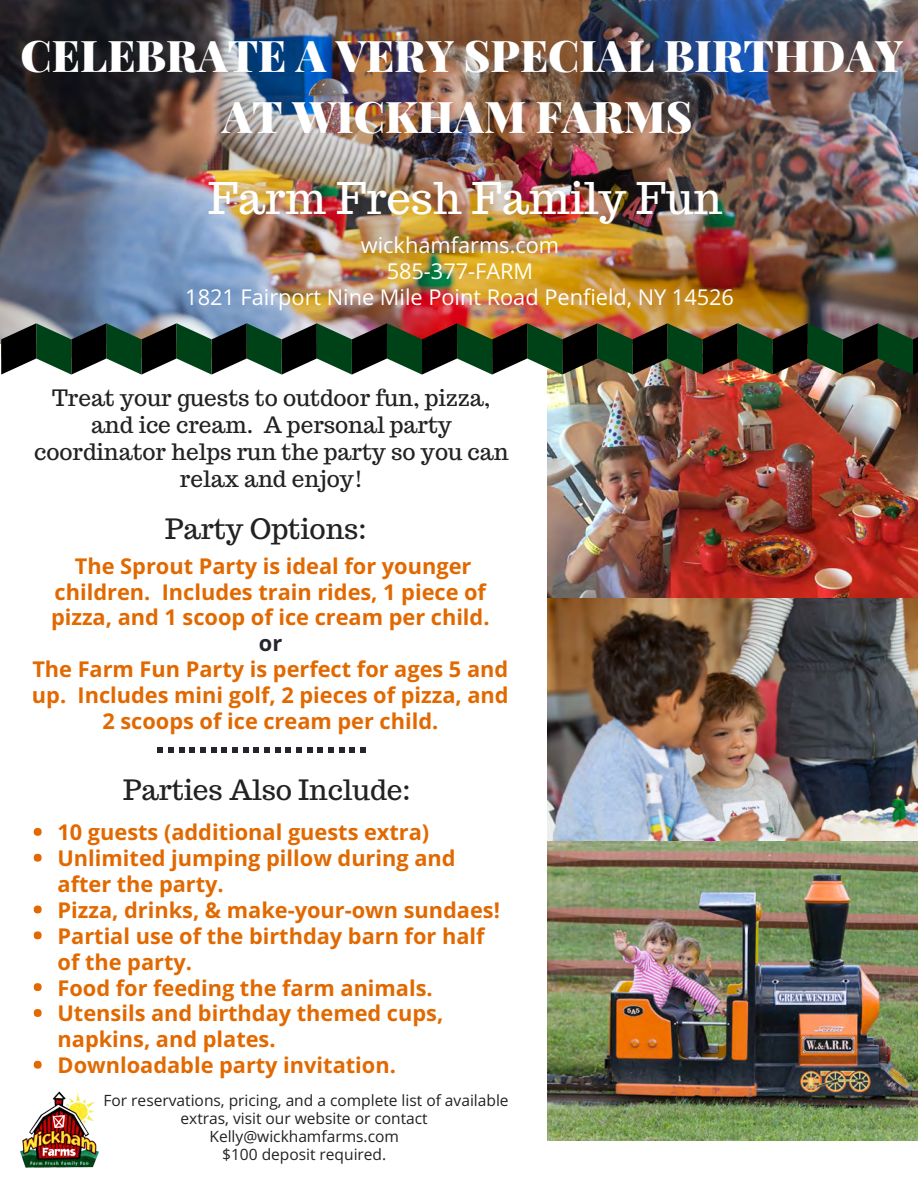
<style>
.page{position:relative;width:918px;height:1188px;background:#fff}
.page>*{position:absolute;margin:0;border:0;box-sizing:border-box;transform-origin:0 0}
.t1{font:900 43.65px/60.8px "Playfair Display";color:#fff;text-align:center}
.t2{font:43.65px "Trocchi";color:#fff}
.t3{font:28.05px "Trocchi";color:#222}
.t4{font:22.5px/27px "Trocchi";color:#222;text-align:center}
.t5{font:700 21.75px/25.8px "Open Sans";color:#e26900;text-align:center}
.t6{font:21.75px/25.8px "Open Sans";color:#fff;text-align:center}
.t7{font:700 21.75px "Open Sans";color:#28242c}
.t8{font:15.6px/18px "Open Sans";color:#222;text-align:center}
</style>
<div class="page">
<img style="left:0;top:0;width:918px;height:343px">
<div style="left:34px;top:828px;width:8px;height:8px;background:#e26900;border-radius:50%"></div>
<div style="left:34px;top:854px;width:8px;height:8px;background:#e26900;border-radius:50%"></div>
<div style="left:34px;top:906px;width:8px;height:7px;background:#e26900;border-radius:50%"></div>
<div style="left:34px;top:931px;width:8px;height:8px;background:#e26900;border-radius:50%"></div>
<div style="left:34px;top:983px;width:8px;height:8px;background:#e26900;border-radius:50%"></div>
<div style="left:34px;top:1009px;width:8px;height:8px;background:#e26900;border-radius:50%"></div>
<div style="left:34px;top:1061px;width:8px;height:8px;background:#e26900;border-radius:50%"></div>
<img style="left:548px;top:375px;width:370px;height:766px">
<img style="left:20px;top:1091px;width:79px;height:77px">
<svg style="left:350px;top:747px;width:16px;height:6px"></svg>
<svg style="left:318px;top:747px;width:26px;height:6px"></svg>
<svg style="left:158px;top:747px;width:26px;height:6px"></svg>
<svg style="left:254px;top:747px;width:26px;height:6px"></svg>
<svg style="left:286px;top:747px;width:26px;height:6px"></svg>
<svg style="left:222px;top:747px;width:26px;height:6px"></svg>
<svg style="left:190px;top:747px;width:26px;height:6px"></svg>
<img style="left:1px;top:323px;width:917px;height:52px">
<h1 class="t1" style="left:21px;top:23px;width:884px">CELEBRATE A VERY SPECIAL BIRTHDAY<br>AT WICKHAM FARMS</h1>
<h1 class="t2" style="left:208px;top:169px;width:516px">Farm Fresh Family Fun</h1>
<p class="t6" style="left:185px;top:232px;width:550px">wickhamfarms.com<br>585-377-FARM<br>1821 Fairport Nine Mile Point Road Penfield, NY 14526</p>
<p class="t4" style="left:34px;top:384px;width:476px">Treat your guests to outdoor fun, pizza, and ice cream. A personal party coordinator helps run the party so you can relax and enjoy!</p>
<p class="t3" style="left:165px;top:511px;width:203px">Party Options:</p>
<p class="t5" style="left:51px;top:552px;width:440px">The Sprout Party is ideal for younger children. Includes train rides, 1 piece of pizza, and 1 scoop of ice cream per child.</p>
<p class="t7" style="left:259px;top:628px;width:25px">or</p>
<p class="t5" style="left:32px;top:656px;width:478px">The Farm Fun Party is perfect for ages 5 and up. Includes mini golf, 2 pieces of pizza, and<br>2 scoops of ice cream per child.</p>
<p class="t3" style="left:123px;top:772px;width:289px">Parties Also Include:</p>
<p class="t5" style="left:58px;top:819px;width:444px;text-align:left">10 guests (additional guests extra)<br>Unlimited jumping pillow during and after the party.<br>Pizza, drinks, &amp; make-your-own sundaes!<br>Partial use of the birthday barn for half of the party.<br>Food for feeding the farm animals.<br>Utensils and birthday themed cups, napkins, and plates.<br>Downloadable party invitation.</p>
<p class="t8" style="left:104px;top:1091px;width:407px">For reservations, pricing, and a complete list of available extras, visit our website or contact Kelly@wickhamfarms.com<br>$100 deposit required.</p>
</div>
